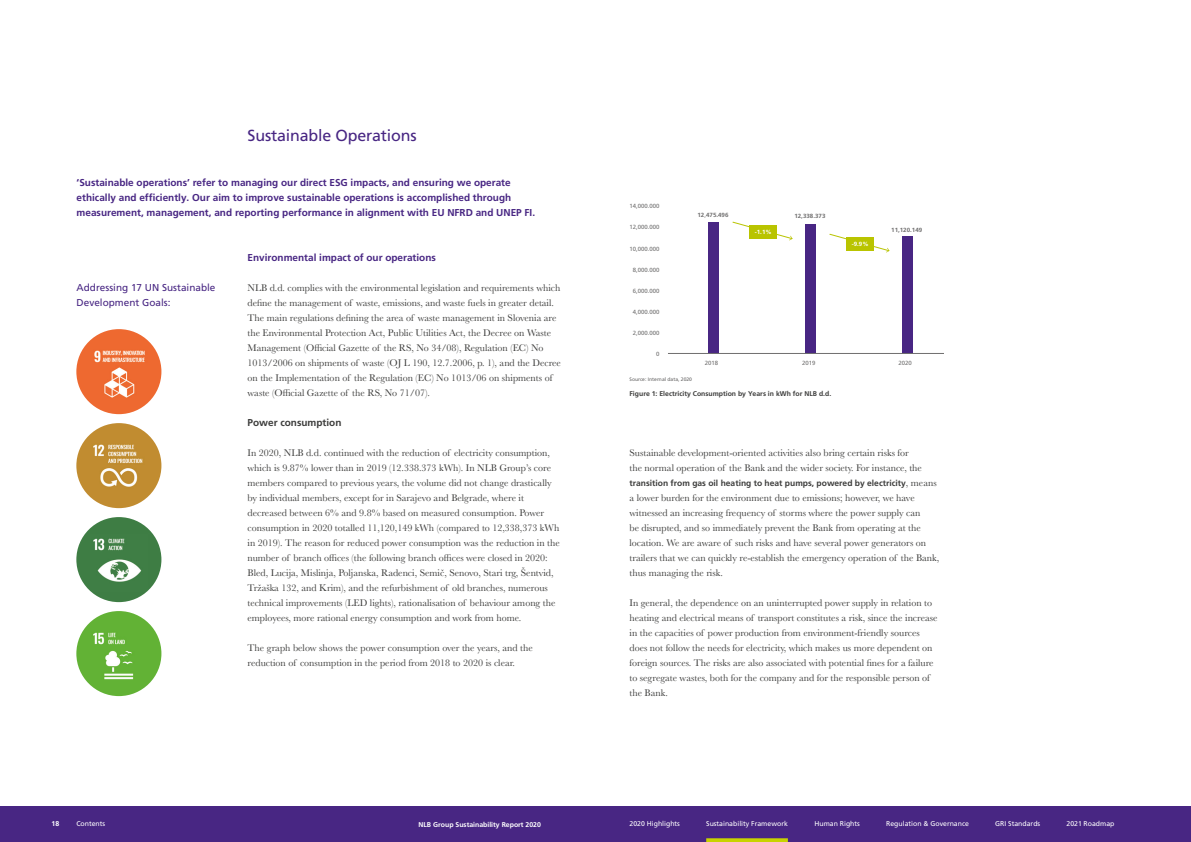
<style>
.page{position:relative;width:1191px;height:842px;background:#fff}
.page>*{position:absolute;margin:0;border:0;box-sizing:border-box;transform-origin:0 0}
.t1{font:16px "Frutiger LT Std";letter-spacing:-.01em;color:#482683}
.t2{font:10px/15px "Baskerville";color:#3c3c3b}
.t3{font:700 10px/15px "Frutiger LT Std";color:#482683}
.t4{font:10px/15px "Frutiger LT Std";color:#482683}
.t5{font:700 10px "Frutiger LT Std";color:#3c3c3b}
.t6{font:700 8.5px "Frutiger LT Std";color:#3c3c3b}
.t7{font:6.9px "Frutiger LT Std";color:#fff}
.t8{font:700 6.9px "Frutiger LT Std";color:#3c3c3b}
.t9{font:700 6.9px "Frutiger LT Std";color:#fff}
.t10{font:6px "Frutiger LT Std";color:#706f6f}
.t11{font:700 6px "Frutiger LT Std";color:#706f6f;scale:1.04 1}
.t12{font:700 6px "Frutiger LT Std";color:#fff;scale:1.04 1}
.t13{font:5px "Frutiger LT Std";color:#646363}
.s1{font-weight:400}
.s2{font-family:"Baskerville";font-weight:400;font-size:10px}
</style>
<div class="page">
<div style="left:0;top:807px;width:1191px;height:35px;background:#482683"></div>
<svg style="left:706px;top:838px;width:82px;height:4px"></svg>
<div style="left:708px;top:222px;width:11px;height:131px;background:#482683"></div>
<div style="left:805px;top:224px;width:11px;height:129px;background:#482683"></div>
<div style="left:902px;top:236px;width:10px;height:117px;background:#482683"></div>
<hr style="left:668px;top:353px;width:275px;height:1px;background:#706f6f">
<svg style="left:732px;top:221px;width:60px;height:19px"></svg>
<div style="left:749px;top:225px;width:27px;height:13px;background:#b9c400"></div>
<svg style="left:829px;top:233px;width:60px;height:19px"></svg>
<div style="left:846px;top:237px;width:27px;height:13px;background:#b9c400"></div>
<img style="left:76px;top:329px;width:85px;height:85px;border-radius:43px">
<img style="left:76px;top:423px;width:85px;height:85px;border-radius:43px">
<img style="left:76px;top:517px;width:85px;height:85px;border-radius:43px">
<img style="left:76px;top:611px;width:85px;height:85px;border-radius:43px">
<h1 class="t1" style="left:247px;top:126px;width:171px">Sustainable Operations</h1>
<p class="t3" style="left:77px;top:175px;width:460px">‘Sustainable operations’ refer to managing our direct ESG impacts, and ensuring we operate ethically and efficiently. Our aim to improve sustainable operations is accomplished through measurement, management, and reporting performance in alignment with EU NFRD and UNEP FI.</p>
<p class="t3" style="left:247px;top:250px;width:190px">Environmental impact of our operations</p>
<p class="t2" style="left:247px;top:280px;width:315px">NLB d.d. complies with the environmental legislation and requirements which define the management of waste, emissions, and waste fuels in greater detail.<br>The main regulations defining the area of waste management in Slovenia are the Environmental Protection Act, Public Utilities Act, the Decree on Waste Management (Official Gazette of the RS, No 34/08), Regulation (EC) No 1013/2006 on shipments of waste (OJ L 190, 12.7.2006, p. 1), and the Decree on the Implementation of the Regulation (EC) No 1013/06 on shipments of waste (Official Gazette of the RS, No 71/07).</p>
<p class="t5" style="left:247px;top:417px;width:95px">Power consumption</p>
<p class="t2" style="left:247px;top:445px;width:314px">In 2020, NLB d.d. continued with the reduction of electricity consumption, which is 9.87% lower than in 2019 (12.338.373 kWh). In NLB Group’s core members compared to previous years, the volume did not change drastically by individual members, except for in Sarajevo and Belgrade, where it decreased between 6% and 9.8% based on measured consumption. Power consumption in 2020 totalled 11,120,149 kWh (compared to 12,338,373 kWh in 2019). The reason for reduced power consumption was the reduction in the number of branch offices (the following branch offices were closed in 2020:<br>Bled, Lucija, Mislinja, Poljanska, Radenci, Semič, Senovo, Stari trg, Šentvid, Tržaška 132, and Krim), and the refurbishment of old branches, numerous technical improvements (LED lights), rationalisation of behaviour among the employees, more rational energy consumption and work from home.</p>
<p class="t2" style="left:247px;top:640px;width:287px">The graph below shows the power consumption over the years, and the reduction of consumption in the period from 2018 to 2020 is clear.</p>
<p class="t4" style="left:77px;top:280px;width:140px">Addressing 17 UN Sustainable<br>Development Goals:</p>
<p class="t10" style="left:629px;top:203px;width:32px">14,000.000</p>
<p class="t10" style="left:629px;top:224px;width:32px">12,000.000</p>
<p class="t10" style="left:629px;top:245px;width:32px">10,000.000</p>
<p class="t10" style="left:633px;top:266px;width:28px">8,000.000</p>
<p class="t10" style="left:633px;top:287px;width:28px">6,000.000</p>
<p class="t10" style="left:633px;top:308px;width:28px">4,000.000</p>
<p class="t10" style="left:633px;top:329px;width:28px">2,000.000</p>
<p class="t10" style="left:656px;top:350px;width:5px">0</p>
<p class="t11" style="left:697px;top:211px;width:31px">12<span class="s1">,</span>475.496</p>
<p class="t11" style="left:794px;top:212px;width:31px">12,338.373</p>
<p class="t12" style="left:754px;top:229px;width:18px">-1.1%</p>
<p class="t12" style="left:851px;top:241px;width:18px">-9.9%</p>
<p class="t11" style="left:891px;top:226px;width:31px">11,120.149</p>
<p class="t10" style="left:704px;top:359px;width:15px">2018</p>
<p class="t10" style="left:802px;top:359px;width:15px">2019</p>
<p class="t10" style="left:898px;top:359px;width:15px">2020</p>
<p class="t13" style="left:629px;top:376px;width:64px">Source: Internal data, 2020</p>
<p class="t8" style="left:629px;top:390px;width:203px">Figure 1: Electricity Consumption by Years in kWh for NLB d.d.</p>
<p class="t2" style="left:629px;top:445px;width:294px">Sustainable development-oriented activities also bring certain risks for the normal operation of the Bank and the wider society. For instance, the</p>
<p class="t6" style="left:629px;top:478px;width:309px">transition from gas oil heating to heat pumps, powered by electricity<span class="s2">, means</span></p>
<p class="t2" style="left:629px;top:490px;width:311px">a lower burden for the environment due to emissions; however, we have witnessed an increasing frequency of storms where the power supply can<br>be disrupted, and so immediately prevent the Bank from operating at the location. We are aware of such risks and have several power generators on trailers that we can quickly re-establish the emergency operation of the Bank, thus managing the risk.</p>
<p class="t2" style="left:629px;top:595px;width:309px">In general, the dependence on an uninterrupted power supply in relation to heating and electrical means of transport constitutes a risk, since the increase in the capacities of power production from environment-friendly sources does not follow the needs for electricity, which makes us more dependent on foreign sources. The risks are also associated with potential fines for a failure to segregate wastes, both for the company and for the responsible person of the Bank.</p>
<p class="t9" style="left:52px;top:820px;width:9px">18</p>
<p class="t7" style="left:76px;top:820px;width:30px">Contents</p>
<p class="t9" style="left:418px;top:820px;width:124px">NLB Group Sustainability Report 2020</p>
<p class="t7" style="left:629px;top:820px;width:52px">2020 Highlights</p>
<p class="t7" style="left:706px;top:820px;width:83px">Sustainability Framework</p>
<p class="t7" style="left:814px;top:820px;width:47px">Human Rights</p>
<p class="t7" style="left:886px;top:820px;width:84px">Regulation &amp; Governance</p>
<p class="t7" style="left:995px;top:820px;width:47px">GRI Standards</p>
<p class="t7" style="left:1066px;top:820px;width:49px">2021 Roadmap</p>
</div>
